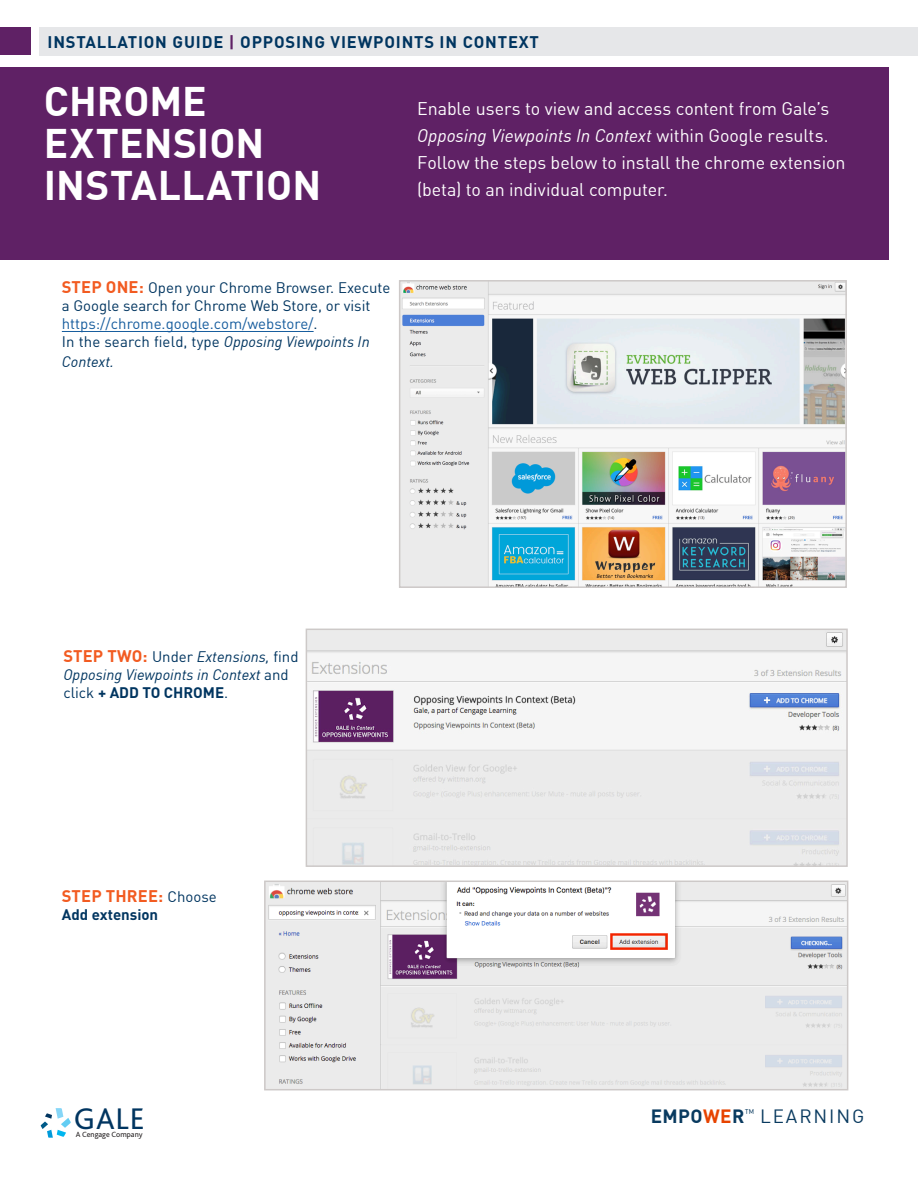
<style>
.page{position:relative;width:918px;height:1188px;background:#fff}
.page>*{position:absolute;margin:0;border:0;box-sizing:border-box;transform-origin:0 0}
.t1{font:700 40.5px/42px "DIN Offc";letter-spacing:.005em;color:#fff}
.t2{font:31.2px "Bliss CENGAGE";color:#003560}
.t3{font:18.9px "DIN Offc";letter-spacing:.1em;color:#093a5f}
.t4{font:18px/27px "DIN Offc";letter-spacing:-.005em;color:#fff}
.t5{font:700 16.5px "DIN Offc";letter-spacing:.05em;color:#003560}
.feature_header{font:700 16.5px "DIN Offc";letter-spacing:.01em;color:#f25b21}
.feature_header-2{font:italic 15px/18px "DIN";color:#003560}
.feature_header-3{font:15px/18px "DIN";color:#003560}
.feature_header-4{font:15px "DIN";color:#175d9e}
.feature_header-5{font:700 15px "DIN";color:#003560}
.t6{font:7.95px "Bliss CENGAGE";letter-spacing:.005em;color:#231f20}
.s1{color:#5f2165}
.s2{font-style:italic}
.s3{font-family:"DIN Offc";font-weight:700;font-size:16.5px;color:#f25b21}
.s4{color:#003560}
.s5{font-style:normal}
.s6{font-family:"DIN Offc";font-weight:700;font-style:normal;font-size:16.5px;color:#f25b21}
.s7{font-weight:700;font-style:normal}
.s8{font-family:"DIN";font-weight:400;font-size:15px;color:#003560}
.s9{font-weight:700}
.s10{font-weight:700;color:#e74300}
</style>
<div class="page">
<div style="left:0;top:68px;width:889px;height:192px;background:#5f2165"></div>
<svg style="left:41px;top:1108px;width:30px;height:30px"></svg>
<hr style="left:62px;top:331px;width:252px;height:1px;background:#175d9e">
<div style="left:40px;top:27px;width:878px;height:28px;background:#e6e7e9"></div>
<div style="left:0;top:27px;width:31px;height:28px;background:#5f2165"></div>
<img style="left:402px;top:283px;width:442px;height:302px">
<div style="left:399px;top:280px;width:448px;height:308px;border:2px solid #cdc9c8"></div>
<img style="left:309px;top:632px;width:536px;height:232px">
<div style="left:306px;top:629px;width:542px;height:238px;border:2px solid #cdc9c8"></div>
<img style="left:267px;top:884px;width:578px;height:203px">
<div style="left:264px;top:881px;width:584px;height:209px;border:2px solid #cdc9c8"></div>
<p class="t5" style="left:48px;top:31px;width:493px">INSTALLATION GUIDE <span class="s1">|</span> OPPOSING VIEWPOINTS IN CONTEXT</p>
<p class="t1" style="left:44px;top:81px;width:279px">CHROME<br>EXTENSION<br>INSTALLATION</p>
<p class="t4" style="left:417px;top:95px;width:430px">Enable users to view and access content from Gale’s <span class="s2">Opposing Viewpoints In Context</span> within Google results.<br>Follow the steps below to install the chrome extension (beta) to an individual computer.</p>
<p class="feature_header-3" style="left:62px;top:279px;width:330px"><span class="s3">STEP ONE:</span> Open your Chrome Browser. Execute a Google search for Chrome Web Store, or visit</p>
<p class="feature_header-4" style="left:62px;top:315px;width:257px">https://chrome.google.com/webstore/<span class="s4">.</span></p>
<p class="feature_header-2" style="left:62px;top:332px;width:309px;line-height:19.8px"><span class="s5">In the search field, type</span> Opposing Viewpoints In<br>Context.</p>
<p class="feature_header-2" style="left:63px;top:648px;width:237px"><span class="s6">STEP TWO:</span> <span class="s5">Under</span> Extensions, <span class="s5">find<br></span>Opposing Viewpoints in Context <span class="s5">and click</span> <span class="s7">+ ADD TO CHROME</span><span class="s5">.</span></p>
<p class="feature_header" style="left:62px;top:885px;width:157px">STEP THREE: <span class="s8">Choose</span></p>
<p class="feature_header-5" style="left:62px;top:905px;width:98px">Add extension</p>
<p class="t2" style="left:74px;top:1104px;width:72px">GALE</p>
<p class="t6" style="left:76px;top:1131px;width:68px">A Cengage Company</p>
<p class="t3" style="left:651px;top:1105px;width:215px"><span class="s9">EMPO</span><span class="s10">WE</span><span class="s9">R</span><sup>™</sup> LEARNING</p>
</div>
